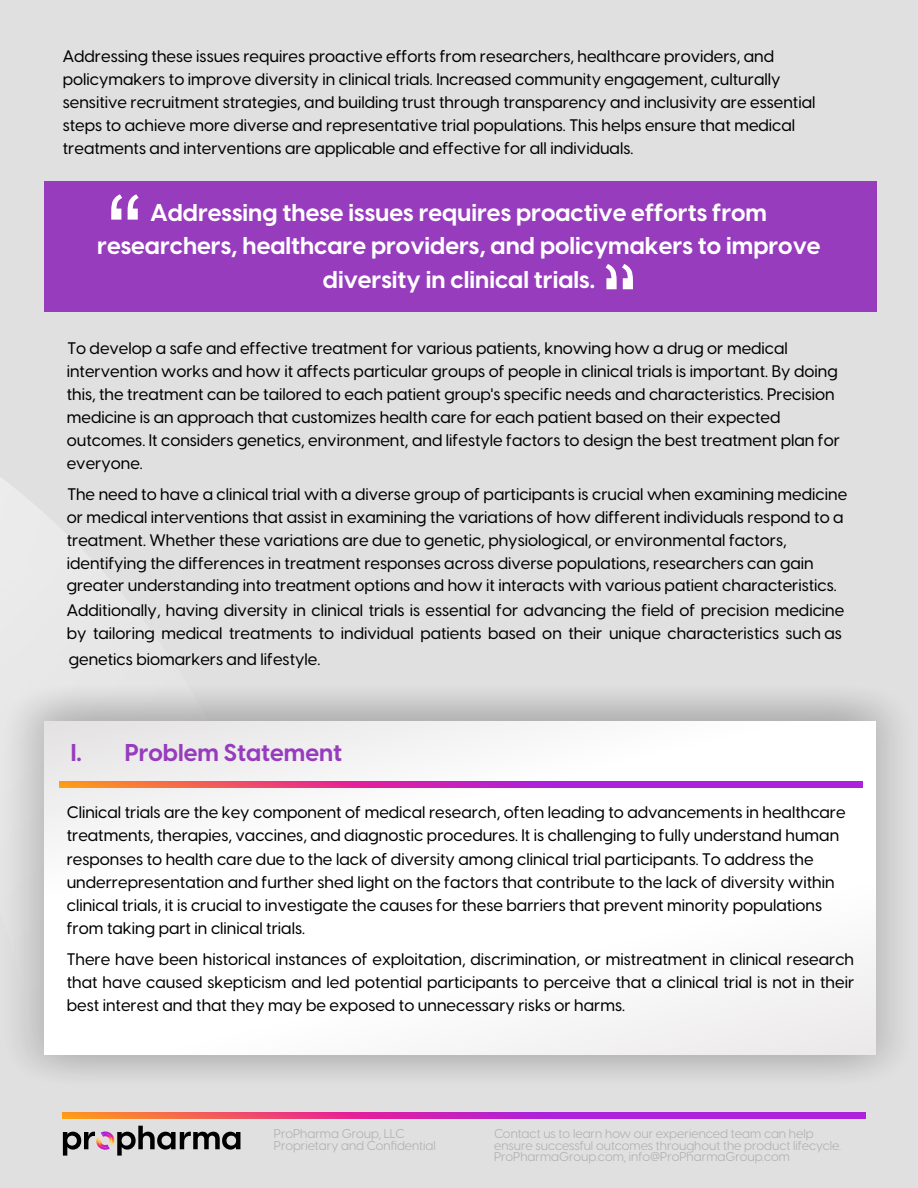
<style>
.page{position:relative;width:918px;height:1188px;background:#e0e0e0}
.page>*{position:absolute;margin:0;border:0;box-sizing:border-box;transform-origin:0 0}
.t1{font:108px "Arial";color:#fff}
.t2{font:700 24px/33.6px "Visby CF";color:#fff;text-align:center}
.t3{font:700 24px "Visby CF";color:#963cbd}
.t4{font:500 16.5px/23.1px "Visby CF";color:#000}
.t5{font:12.6px/11.6px "Visby CF";color:#afafaf}
</style>
<div class="page">
<svg style="left:0;top:293px;width:241px;height:842px"></svg>
<div style="left:0;top:660px;width:918px;height:450px;background:#000;opacity:.25"></div>
<svg style="left:45px;top:722px;width:831px;height:332px;background:#fafafa"></svg>
<svg style="left:63px;top:1126px;width:177px;height:30px"></svg>
<svg style="left:63px;top:1112px;width:803px;height:7px;background:#cc37a2"></svg>
<div style="left:45px;top:182px;width:832px;height:130px;background:#963cbd"></div>
<svg style="left:60px;top:781px;width:803px;height:6px;background:#cc37a3"></svg>
<p class="t4" style="left:63px;top:43px;width:754px">Addressing these issues requires proactive efforts from researchers, healthcare providers, and policymakers to improve diversity in clinical trials. Increased community engagement, culturally sensitive recruitment strategies, and building trust through transparency and inclusivity are essential steps to achieve more diverse and representative trial populations. This helps ensure that medical treatments and interventions are applicable and effective for all individuals.</p>
<h1 class="t1" style="left:107px;top:161px;width:37px">“</h1>
<h2 class="t2" style="left:97px;top:194px;width:725px">Addressing these issues requires proactive efforts from researchers, healthcare providers, and policymakers to improve</h2>
<h2 class="t2" style="left:323px;top:261px;width:274px">diversity in clinical trials.</h2>
<p class="t4" style="left:67px;top:335px;width:722px">To develop a safe and effective treatment for various patients, knowing how a drug or medical</p>
<p class="t4" style="left:67px;top:359px;width:775px">intervention works and how it affects particular groups of people in clinical trials is important. By doing this, the treatment can be tailored to each patient group's specific needs and characteristics. Precision medicine is an approach that customizes health care for each patient based on their expected outcomes. It considers genetics, environment, and lifestyle factors to design the best treatment plan for everyone.</p>
<p class="t4" style="left:67px;top:482px;width:782px">The need to have a clinical trial with a diverse group of participants is crucial when examining medicine or medical interventions that assist in examining the variations of how different individuals respond to a treatment. Whether these variations are due to genetic, physiological, or environmental factors, identifying the differences in treatment responses across diverse populations, researchers can gain greater understanding into treatment options and how it interacts with various patient characteristics.</p>
<p class="t4" style="left:67px;top:597px;width:779px">Additionally, having diversity in clinical trials is essential for advancing the field of precision medicine by tailoring medical treatments to individual patients based on their unique characteristics such as</p>
<p class="t4" style="left:69px;top:647px;width:253px">genetics biomarkers and lifestyle.</p>
<h2 class="t3" style="left:71px;top:734px;width:273px">I. Problem Statement</h2>
<p class="t4" style="left:67px;top:799px;width:780px">Clinical trials are the key component of medical research, often leading to advancements in healthcare treatments, therapies, vaccines, and diagnostic procedures. It is challenging to fully understand human responses to health care due to the lack of diversity among clinical trial participants. To address the underrepresentation and further shed light on the factors that contribute to the lack of diversity within clinical trials, it is crucial to investigate the causes for these barriers that prevent minority populations from taking part in clinical trials.</p>
<p class="t4" style="left:67px;top:946px;width:789px;text-align:justify">There have been historical instances of exploitation, discrimination, or mistreatment in clinical research that have caused skepticism and led potential participants to perceive that a clinical trial is not in their best interest and that they may be exposed to unnecessary risks or harms.</p>
<p class="t5" style="left:274px;top:1127px;width:163px">ProPharma Group, LLC<br>Proprietary and Confidential</p>
<p class="t5" style="left:494px;top:1127px;width:349px">Contact us to learn how our experienced team can help ensure successful outcomes throughout the product lifecycle.<br>ProPharmaGroup.com, info@ProPharmaGroup.com</p>
</div>
